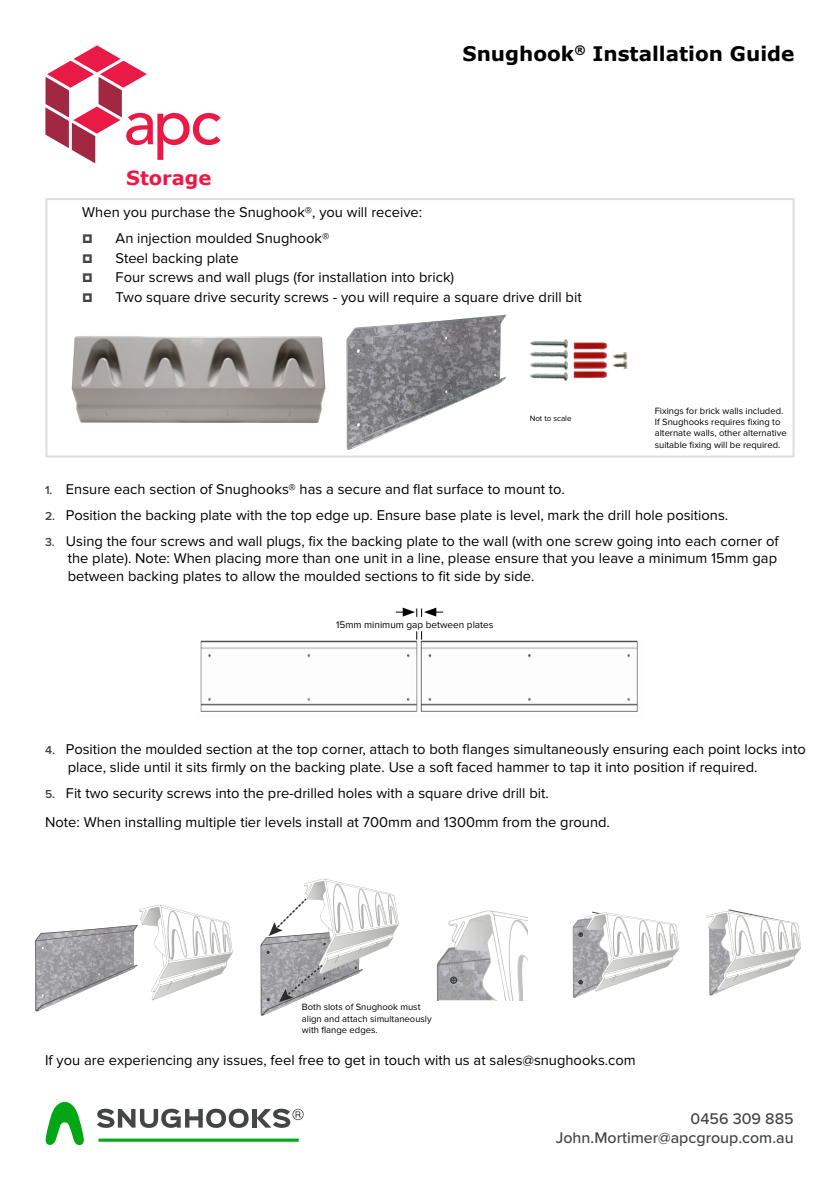
<style>
.page{position:relative;width:840px;height:1191px;background:#fff}
.page>*{position:absolute;margin:0;border:0;box-sizing:border-box;transform-origin:0 0}
.t1{font:700 20px "Verdana";color:#000}
.t2{font:700 19.4px "Verdana";color:#ea1a47}
.t3{font:500 16px/19.2px "Proxima Nova";color:#434445;text-align:right}
.t4{font:14.6px/17.6px "Proxima Nova";color:#000}
.t5{font:10px "Proxima Nova";color:#000}
.t6{font:9.4px/11.4px "Proxima Nova";color:#000}
.t7{font:8px "Proxima Nova";color:#000}
.s1{font-weight:600;font-size:12px;color:#434445}
</style>
<div class="page">
<div style="left:45px;top:198px;width:749px;height:259px;border:2px solid #dfdddb"></div>
<img style="left:200px;top:640px;width:438px;height:72px">
<svg style="left:416px;top:631px;width:6px;height:8px"></svg>
<svg style="left:395px;top:607px;width:48px;height:10px"></svg>
<img style="left:530px;top:339px;width:38px;height:42px">
<img style="left:613px;top:352px;width:15px;height:17px">
<img style="left:573px;top:342px;width:34px;height:37px">
<svg style="left:35px;top:904px;width:197px;height:107px"></svg>
<svg style="left:706px;top:909px;width:95px;height:87px"></svg>
<svg style="left:436px;top:910px;width:91px;height:90px"></svg>
<svg style="left:572px;top:911px;width:107px;height:87px"></svg>
<svg style="left:260px;top:878px;width:138px;height:138px"></svg>
<svg style="left:346px;top:315px;width:160px;height:135px"></svg>
<img style="left:71px;top:336px;width:255px;height:87px">
<svg style="left:45px;top:45px;width:175px;height:118px"></svg>
<svg style="left:45px;top:1101px;width:39px;height:44px"></svg>
<svg style="left:98px;top:1138px;width:200px;height:3px"></svg>
<svg style="left:97px;top:1108px;width:151px;height:20px"></svg>
<hr style="left:252px;top:1108px;width:4px;height:19px;background:#464748">
<svg style="left:257px;top:1108px;width:46px;height:20px"></svg>
<h2 class="t2" style="left:126px;top:165px;width:87px">Storage</h2>
<h1 class="t1" style="left:462px;top:39px;width:333px">Snughook<sup>®</sup> Installation Guide</h1>
<p class="t4" style="left:116px;top:199px;width:308px;line-height:26px;text-indent:-33px">When you purchase the Snughook®, you will receive:<br>An injection moulded Snughook®</p>
<p class="t4" style="left:116px;top:248px;width:467px;line-height:19.8px">Steel backing plate<br>Four screws and wall plugs (for installation into brick)<br>Two square drive security screws - you will require a square drive drill bit</p>
<p class="t7" style="left:529px;top:414px;width:43px">Not to scale</p>
<p class="t6" style="left:654px;top:405px;width:133px">Fixings for brick walls included.<br>If Snughooks requires fixing to alternate walls, other alternative suitable fixing will be required.</p>
<p class="t4" style="left:45px;top:480px;width:521px"><span class="s1">1.</span> Ensure each section of Snughooks® has a secure and flat surface to mount to.</p>
<p class="t4" style="left:45px;top:506px;width:684px"><span class="s1">2.</span> Position the backing plate with the top edge up. Ensure base plate is level, mark the drill hole positions.</p>
<p class="t4" style="left:68px;top:532px;width:712px;text-align:justify;text-indent:-23px"><span class="s1">3.</span> Using the four screws and wall plugs, fix the backing plate to the wall (with one screw going into each corner of the plate). Note: When placing more than one unit in a line, please ensure that you leave a minimum 15mm gap between backing plates to allow the moulded sections to fit side by side.</p>
<p class="t5" style="left:336px;top:618px;width:159px">15mm minimum gap between plates</p>
<p class="t4" style="left:68px;top:741px;width:739px;text-indent:-23px"><span class="s1">4.</span> Position the moulded section at the top corner, attach to both flanges simultaneously ensuring each point locks into place, slide until it sits firmly on the backing plate. Use a soft faced hammer to tap it into position if required.</p>
<p class="t4" style="left:45px;top:784px;width:505px"><span class="s1">5.</span> Fit two security screws into the pre-drilled holes with a square drive drill bit.</p>
<p class="t4" style="left:45px;top:813px;width:566px">Note: When installing multiple tier levels install at 700mm and 1300mm from the ground.</p>
<p class="t6" style="left:302px;top:1001px;width:131px">Both slots of Snughook must align and attach simultaneously with flange edges.</p>
<p class="t4" style="left:45px;top:1051px;width:592px">If you are experiencing any issues, feel free to get in touch with us at sales@snughooks.com</p>
<p class="t3" style="left:555px;top:1108px;width:239px">0456 309 885<br>John.Mortimer@apcgroup.com.au</p>
</div>
